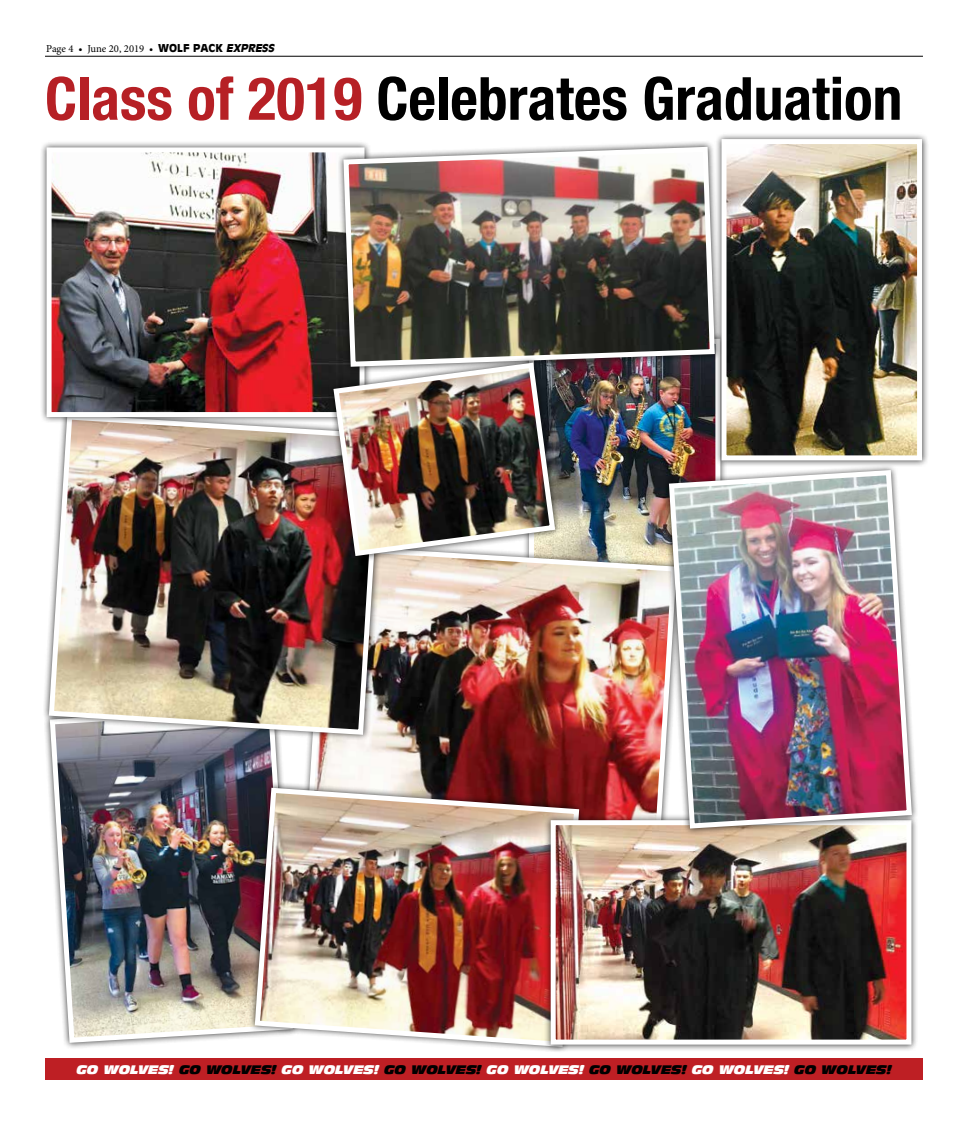
<style>
.page{position:relative;width:968px;height:1125px;background:#fff}
.page>*{position:absolute;margin:0;border:0;box-sizing:border-box;transform-origin:0 0}
.t1{font:700 condensed 59.5px "Helvetica Neue LT Std";color:#000}
.t2{font:italic 12.12px "Antique Olive Nord";letter-spacing:-.005em;color:#fff}
.t3{font:10.62px "Minion Pro";color:#000}
.s1{font-family:"Antique Olive";font-weight:700}
.s2{font-family:"Antique Olive";font-weight:700;font-style:italic}
.s3{color:#b62025}
.s4{color:#000}
</style>
<div class="page">
<div style="left:45px;top:1059px;width:877px;height:21px;background:#be1f24"></div>
<hr style="left:45px;top:56px;width:877px;height:1px;background:#000">
<img style="left:561px;top:374px;width:153px;height:165px">
<img style="left:305px;top:542px;width:357px;height:271px">
<div style="left:714px;top:132px;width:215px;height:335px;background:#000;opacity:.75"></div>
<img style="left:727px;top:145px;width:189px;height:309px">
<div style="left:721px;top:139px;width:201px;height:321px;border:5px solid #fff"></div>
<div style="left:44px;top:700px;width:255px;height:349px;background:#000;opacity:.75"></div>
<img style="left:47px;top:742px;width:248px;height:303px">
<div style="left:248px;top:782px;width:337px;height:272px;background:#000;opacity:.75"></div>
<img style="left:252px;top:785px;width:330px;height:265px">
<div style="left:544px;top:813px;width:374px;height:239px;background:#000;opacity:.75"></div>
<img style="left:556px;top:826px;width:349px;height:213px">
<div style="left:550px;top:820px;width:361px;height:225px;border:5px solid #fff"></div>
<div style="left:43px;top:408px;width:345px;height:334px;background:#000;opacity:.75"></div>
<img style="left:46px;top:424px;width:338px;height:313px">
<div style="left:40px;top:141px;width:332px;height:283px;background:#000;opacity:.75"></div>
<img style="left:53px;top:153px;width:284px;height:258px">
<div style="left:47px;top:147px;width:317px;height:270px;border:5px solid #fff"></div>
<div style="left:337px;top:141px;width:384px;height:233px;background:#000;opacity:.75"></div>
<img style="left:341px;top:144px;width:376px;height:225px">
<div style="left:327px;top:356px;width:234px;height:207px;background:#000;opacity:.75"></div>
<img style="left:330px;top:360px;width:228px;height:199px">
<div style="left:662px;top:464px;width:256px;height:371px;background:#000;opacity:.75"></div>
<img style="left:666px;top:467px;width:248px;height:364px">
<p class="t3" style="left:46px;top:42px;width:232px">Page 4 • June 20, 2019 • <span class="s1">WOLF PACK</span> <span class="s2">EXPRESS</span></p>
<h1 class="t1" style="left:45px;top:63px;width:858px"><span class="s3">Class of 2019</span> Celebrates Graduation</h1>
<p class="t2" style="left:76px;top:1062px;width:816px">GO WOLVES! <span class="s4">GO WOLVES!</span> GO WOLVES! <span class="s4">GO WOLVES!</span> GO WOLVES! <span class="s4">GO WOLVES!</span> GO WOLVES! <span class="s4">GO WOLVES!</span></p>
</div>
